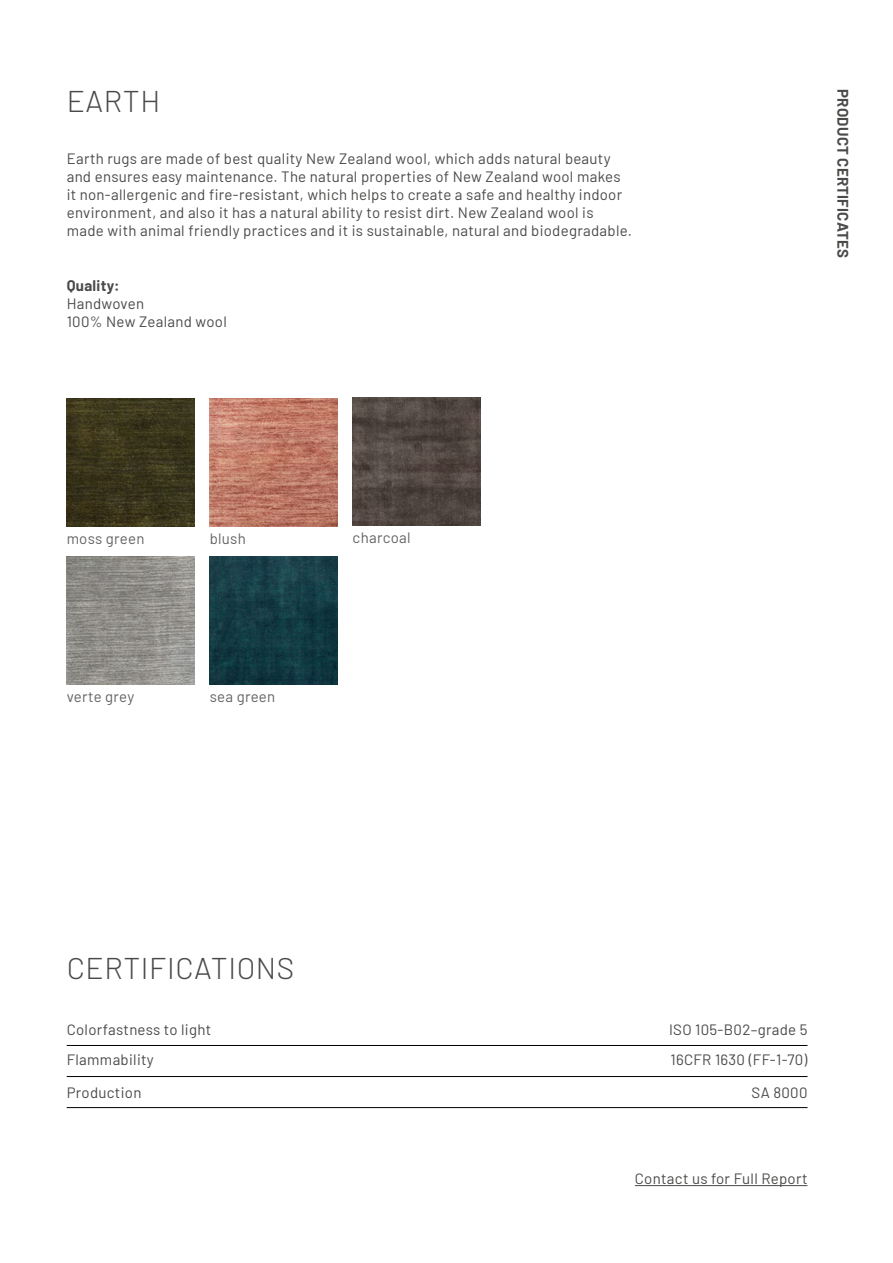
<style>
.page{position:relative;width:893px;height:1263px;background:#fff}
.page>*{position:absolute;margin:0;border:0;box-sizing:border-box;transform-origin:0 0}
.t1{font:300 30px "Barlow";letter-spacing:.02em;color:#4a4a49}
.t2{font:15px/18px "Barlow";letter-spacing:.02em;color:#4a4a49}
.t3{font:15px "Barlow";letter-spacing:.02em;color:#646363}
.t4{font:700 15px "Barlow";letter-spacing:.02em;color:#4a4a49}
</style>
<div class="page">
<hr style="left:67px;top:1045px;width:740px;height:1px;background:#000">
<hr style="left:67px;top:1076px;width:740px;height:1px;background:#000">
<hr style="left:67px;top:1107px;width:740px;height:1px;background:#000">
<img style="left:353px;top:398px;width:127px;height:127px">
<img style="left:210px;top:556px;width:127px;height:128px">
<img style="left:210px;top:399px;width:127px;height:127px">
<img style="left:67px;top:399px;width:127px;height:127px">
<img style="left:67px;top:556px;width:127px;height:128px">
<hr style="left:635px;top:1185px;width:172px;height:1px;background:#4a4a49">
<h1 class="t1" style="left:67px;top:80px;width:95px">EARTH</h1>
<p class="t4" style="left:854px;top:89px;width:170px;rotate:90deg">PRODUCT CERTIFICATES</p>
<p class="t2" style="left:67px;top:149px;width:567px">Earth rugs are made of best quality New Zealand wool, which adds natural beauty and ensures easy maintenance. The natural properties of New Zealand wool makes it non-allergenic and fire-resistant, which helps to create a safe and healthy indoor environment, and also it has a natural ability to resist dirt. New Zealand wool is made with animal friendly practices and it is sustainable, natural and biodegradable.</p>
<p class="t4" style="left:67px;top:275px;width:54px">Quality:</p>
<p class="t2" style="left:67px;top:294px;width:162px">Handwoven<br>100% New Zealand wool</p>
<p class="t3" style="left:67px;top:528px;width:79px">moss green</p>
<p class="t3" style="left:210px;top:528px;width:38px">blush</p>
<p class="t3" style="left:67px;top:686px;width:69px">verte grey</p>
<p class="t3" style="left:210px;top:686px;width:67px">sea green</p>
<p class="t3" style="left:353px;top:527px;width:60px">charcoal</p>
<h1 class="t1" style="left:67px;top:946px;width:229px">CERTIFICATIONS</h1>
<p class="t2" style="left:67px;top:1013px;width:146px;line-height:30px">Colorfastness to light<br>Flammability</p>
<p class="t2" style="left:67px;top:1082px;width:76px">Production</p>
<p class="t2" style="left:669px;top:1013px;width:140px;line-height:30px">ISO 105-B02–grade 5<br>16CFR 1630 (FF-1-70)</p>
<p class="t2" style="left:752px;top:1082px;width:57px">SA 8000</p>
<p class="t2" style="left:635px;top:1169px;width:174px">Contact us for Full Report</p>
</div>
